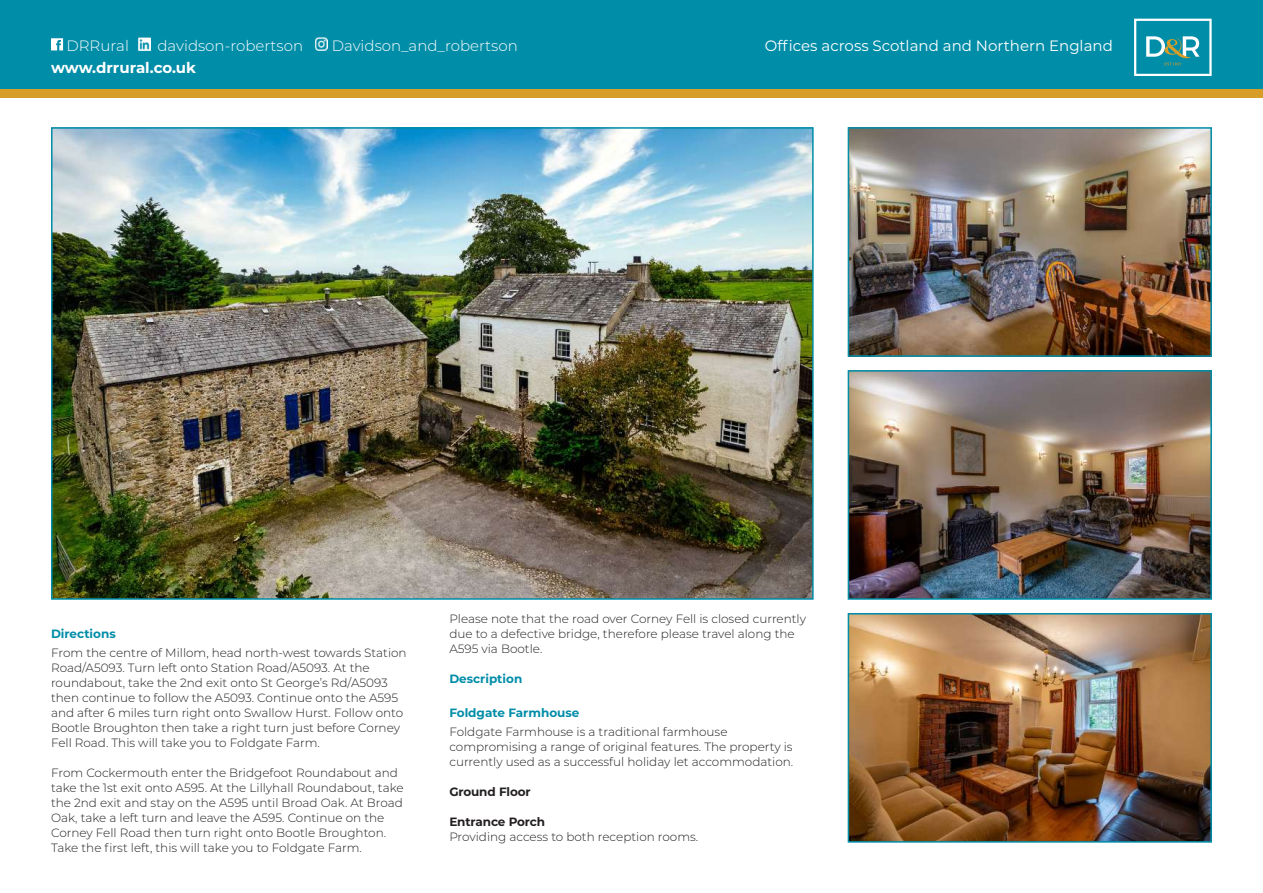
<style>
.page{position:relative;width:1263px;height:893px;background:#fff}
.page>*{position:absolute;margin:0;border:0;box-sizing:border-box;transform-origin:0 0}
.t1{font:300 15px "Montserrat";color:#fff}
.t2{font:15px "Montserrat";color:#fff}
.t3{font:700 15px "Montserrat";color:#fff}
.t4{font:300 12px/15px "Montserrat";color:#231f20}
.t5{font:700 12px "Montserrat";color:#008da8}
.t6{font:700 12px "Montserrat";letter-spacing:-.01em;color:#231f20}
</style>
<div class="page">
<div style="left:0;top:0;width:1263px;height:89px;background:#008da8"></div>
<svg style="left:1134px;top:19px;width:77px;height:57px"></svg>
<div style="left:0;top:89px;width:1263px;height:9px;background:#d69e28"></div>
<img style="left:54px;top:130px;width:757px;height:467px">
<div style="left:51px;top:127px;width:763px;height:473px;border:2px solid #008da8"></div>
<img style="left:851px;top:130px;width:358px;height:224px">
<div style="left:848px;top:127px;width:364px;height:230px;border:2px solid #008da8"></div>
<img style="left:851px;top:616px;width:358px;height:224px">
<div style="left:848px;top:613px;width:364px;height:230px;border:2px solid #008da8"></div>
<img style="left:851px;top:373px;width:358px;height:224px">
<div style="left:848px;top:370px;width:364px;height:230px;border:2px solid #008da8"></div>
<svg style="left:51px;top:38px;width:12px;height:12px"></svg>
<svg style="left:138px;top:38px;width:13px;height:13px"></svg>
<svg style="left:315px;top:38px;width:13px;height:12px"></svg>
<p class="t1" style="left:66px;top:35px;width:64px">DRRural</p>
<p class="t1" style="left:157px;top:35px;width:147px">davidson-robertson</p>
<p class="t1" style="left:332px;top:35px;width:188px">Davidson_and_robertson</p>
<p class="t3" style="left:51px;top:57px;width:147px">www.drrural.co.uk</p>
<p class="t2" style="left:765px;top:35px;width:350px">Offices across Scotland and Northern England</p>
<p class="t5" style="left:51px;top:625px;width:66px">Directions</p>
<p class="t4" style="left:51px;top:645px;width:357px">From the centre of Millom, head north-west towards Station Road/A5093. Turn left onto Station Road/A5093. At the roundabout, take the 2nd exit onto St George’s Rd/A5093 then continue to follow the A5093. Continue onto the A595 and after 6 miles turn right onto Swallow Hurst. Follow onto Bootle Broughton then take a right turn just before Corney Fell Road. This will take you to Foldgate Farm.</p>
<p class="t4" style="left:51px;top:765px;width:354px">From Cockermouth enter the Bridgefoot Roundabout and take the 1st exit onto A595. At the Lillyhall Roundabout, take the 2nd exit and stay on the A595 until Broad Oak. At Broad Oak, take a left turn and leave the A595. Continue on the Corney Fell Road then turn right onto Bootle Broughton.<br>Take the first left, this will take you to Foldgate Farm.</p>
<p class="t4" style="left:449px;top:610px;width:358px">Please note that the road over Corney Fell is closed currently due to a defective bridge, therefore please travel along the<br>A595 via Bootle.</p>
<p class="t5" style="left:449px;top:670px;width:74px">Description</p>
<p class="t5" style="left:449px;top:704px;width:132px">Foldgate Farmhouse</p>
<p class="t4" style="left:449px;top:724px;width:345px">Foldgate Farmhouse is a traditional farmhouse compromising a range of original features. The property is currently used as a successful holiday let accommodation.</p>
<p class="t6" style="left:449px;top:783px;width:83px">Ground Floor</p>
<p class="t6" style="left:449px;top:813px;width:97px">Entrance Porch</p>
<p class="t4" style="left:449px;top:829px;width:250px">Providing access to both reception rooms.</p>
</div>
